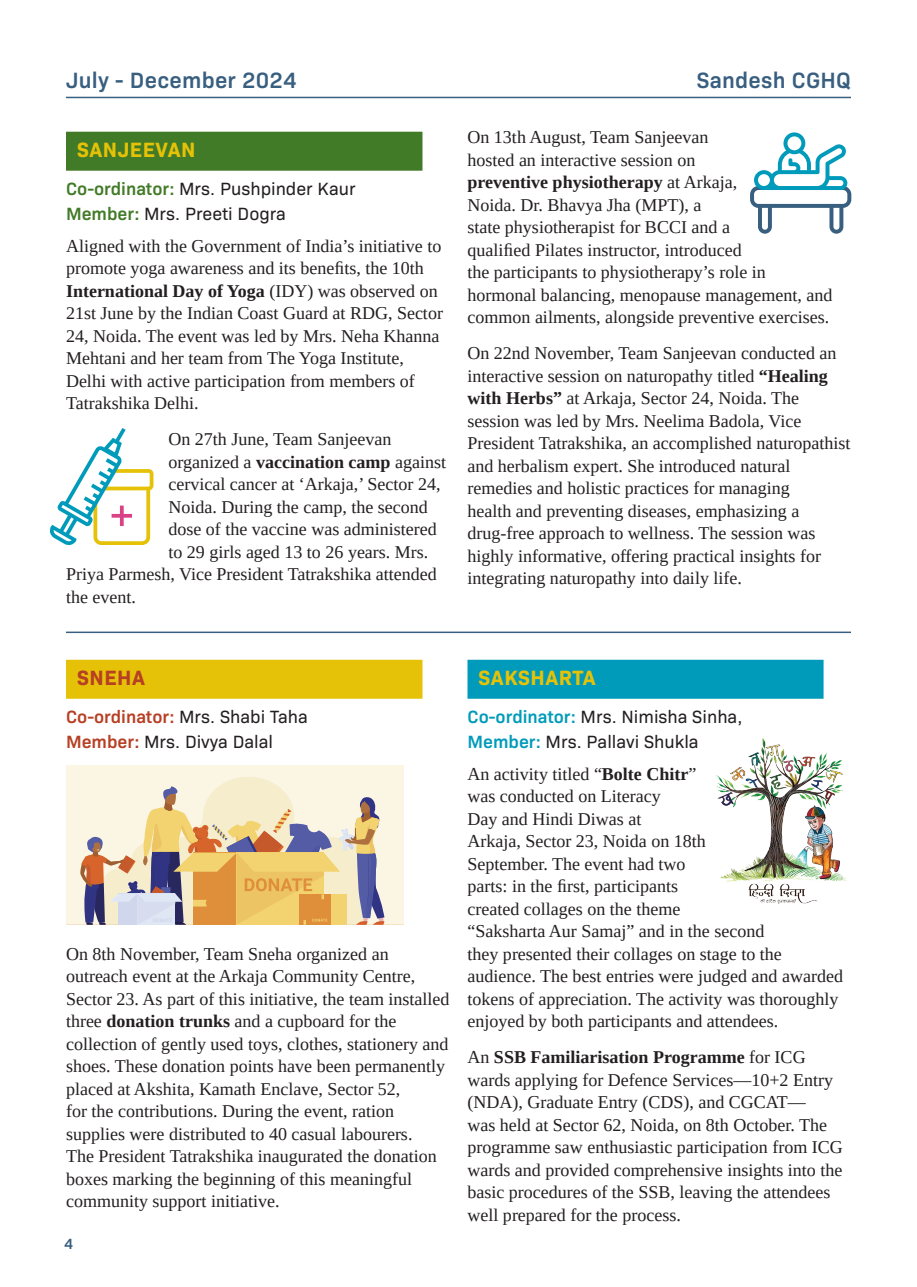
<style>
.page{position:relative;width:917px;height:1287px;background:#fff}
.page>*{position:absolute;margin:0;border:0;box-sizing:border-box;transform-origin:0 0}
.t1{font:600 22.5px "Bio Sans";letter-spacing:.01em;color:#395f80}
.t2{font:700 21px "Bio Sans";letter-spacing:.025em;color:#e5c207}
.t3{font:700 21px "Bio Sans";letter-spacing:.025em;color:#b73f24}
.t4{font:18px/22.5px "Liberation Serif";color:#231f20}
.t5{font:18px/25.5px "Bio Sans";color:#231f20}
.t6{font:600 15px "Bio Sans";color:#395f80}
.s1{font-weight:600;color:#427b27}
.s2{font-weight:700}
.s3{font-weight:600;color:#b73f24}
.s4{font-weight:600;color:#009bba}
</style>
<div class="page">
<hr style="left:66px;top:97px;width:785px;height:1px;background:#395f80">
<div style="left:66px;top:132px;width:356px;height:39px;background:#427b27"></div>
<div style="left:66px;top:660px;width:356px;height:39px;background:#e5c207"></div>
<div style="left:467px;top:660px;width:356px;height:39px;background:#009bba"></div>
<svg style="left:50px;top:428px;width:103px;height:117px"></svg>
<hr style="left:66px;top:632px;width:785px;height:1px;background:#395f80">
<svg style="left:750px;top:132px;width:101px;height:102px"></svg>
<div style="left:66px;top:765px;width:338px;height:159px;background:#fbf6e4"></div>
<svg style="left:80px;top:776px;width:304px;height:148px;background:#dcc6a4"></svg>
<img style="left:716px;top:738px;width:131px;height:166px">
<p class="t1" style="left:66px;top:63px;width:232px">July - December 2024</p>
<p class="t1" style="left:697px;top:63px;width:156px">Sandesh CGHQ</p>
<p class="t2" style="left:77px;top:134px;width:120px">SANJEEVAN</p>
<p class="t5" style="left:66px;top:174px;width:291px"><span class="s1">Co-ordinator:</span> Mrs. Pushpinder Kaur<br><span class="s1">Member:</span> Mrs. Preeti Dogra</p>
<p class="t4" style="left:66px;top:234px;width:378px">Aligned with the Government of India’s initiative to promote yoga awareness and its benefits, the 10th <span class="s2">International Day of Yoga</span> (IDY) was observed on 21st June by the Indian Coast Guard at RDG, Sector 24, Noida. The event was led by Mrs. Neha Khanna Mehtani and her team from The Yoga Institute, Delhi with active participation from members of Tatrakshika Delhi.</p>
<p class="t4" style="left:168px;top:428px;width:224px">On 27th June, Team Sanjeevan</p>
<p class="t4" style="left:168px;top:450px;width:279px">organized a <span class="s2">vaccination camp</span> against</p>
<p class="t4" style="left:168px;top:473px;width:274px">cervical cancer at ‘Arkaja,’ Sector 24,</p>
<p class="t4" style="left:168px;top:495px;width:261px">Noida. During the camp, the second</p>
<p class="t4" style="left:168px;top:518px;width:270px">dose of the vaccine was administered</p>
<p class="t4" style="left:168px;top:540px;width:261px">to 29 girls aged 13 to 26 years. Mrs.</p>
<p class="t4" style="left:66px;top:563px;width:372px">Priya Parmesh, Vice President Tatrakshika attended</p>
<p class="t4" style="left:66px;top:585px;width:71px">the event.</p>
<p class="t4" style="left:467px;top:126px;width:366px">On 13th August, Team Sanjeevan<br>hosted an interactive session on<br><span class="s2">preventive physiotherapy</span> at Arkaja,<br>Noida. Dr. Bhavya Jha (MPT), a<br>state physiotherapist for BCCI and a<br>qualified Pilates instructor, introduced<br>the participants to physiotherapy’s role in hormonal balancing, menopause management, and common ailments, alongside preventive exercises.</p>
<p class="t4" style="left:467px;top:342px;width:384px">On 22nd November, Team Sanjeevan conducted an interactive session on naturopathy titled <span class="s2">“Healing with Herbs”</span> at Arkaja, Sector 24, Noida. The session was led by Mrs. Neelima Badola, Vice President Tatrakshika, an accomplished naturopathist and herbalism expert. She introduced natural remedies and holistic practices for managing<br>health and preventing diseases, emphasizing a drug-free approach to wellness. The session was highly informative, offering practical insights for integrating naturopathy into daily life.</p>
<p class="t3" style="left:77px;top:662px;width:69px">SNEHA</p>
<p class="t5" style="left:66px;top:702px;width:243px"><span class="s3">Co-ordinator:</span> Mrs. Shabi Taha<br><span class="s3">Member:</span> Mrs. Divya Dalal</p>
<p class="t4" style="left:66px;top:942px;width:385px">On 8th November, Team Sneha organized an outreach event at the Arkaja Community Centre, Sector 23. As part of this initiative, the team installed three <span class="s2">donation trunks</span> and a cupboard for the collection of gently used toys, clothes, stationery and shoes. These donation points have been permanently placed at Akshita, Kamath Enclave, Sector 52,<br>for the contributions. During the event, ration supplies were distributed to 40 casual labourers.<br>The President Tatrakshika inaugurated the donation boxes marking the beginning of this meaningful community support initiative.</p>
<p class="t6" style="left:64px;top:1232px;width:10px">4</p>
<p class="t2" style="left:479px;top:662px;width:119px">SAKSHARTA</p>
<p class="t5" style="left:467px;top:702px;width:276px"><span class="s4">Co-ordinator:</span> Mrs. Nimisha Sinha,<br><span class="s4">Member:</span> Mrs. Pallavi Shukla</p>
<p class="t4" style="left:467px;top:762px;width:377px">An activity titled “<span class="s2">Bolte Chitr</span>”<br>was conducted on Literacy<br>Day and Hindi Diwas at<br>Arkaja, Sector 23, Noida on 18th<br>September. The event had two<br>parts: in the first, participants<br>created collages on the theme<br>“Saksharta Aur Samaj” and in the second<br>they presented their collages on stage to the audience. The best entries were judged and awarded tokens of appreciation. The activity was thoroughly enjoyed by both participants and attendees.</p>
<p class="t4" style="left:467px;top:1046px;width:377px">An <span class="s2">SSB Familiarisation Programme</span> for ICG wards applying for Defence Services—10+2 Entry (NDA), Graduate Entry (CDS), and CGCAT—<br>was held at Sector 62, Noida, on 8th October. The programme saw enthusiastic participation from ICG wards and provided comprehensive insights into the basic procedures of the SSB, leaving the attendees well prepared for the process.</p>
</div>
